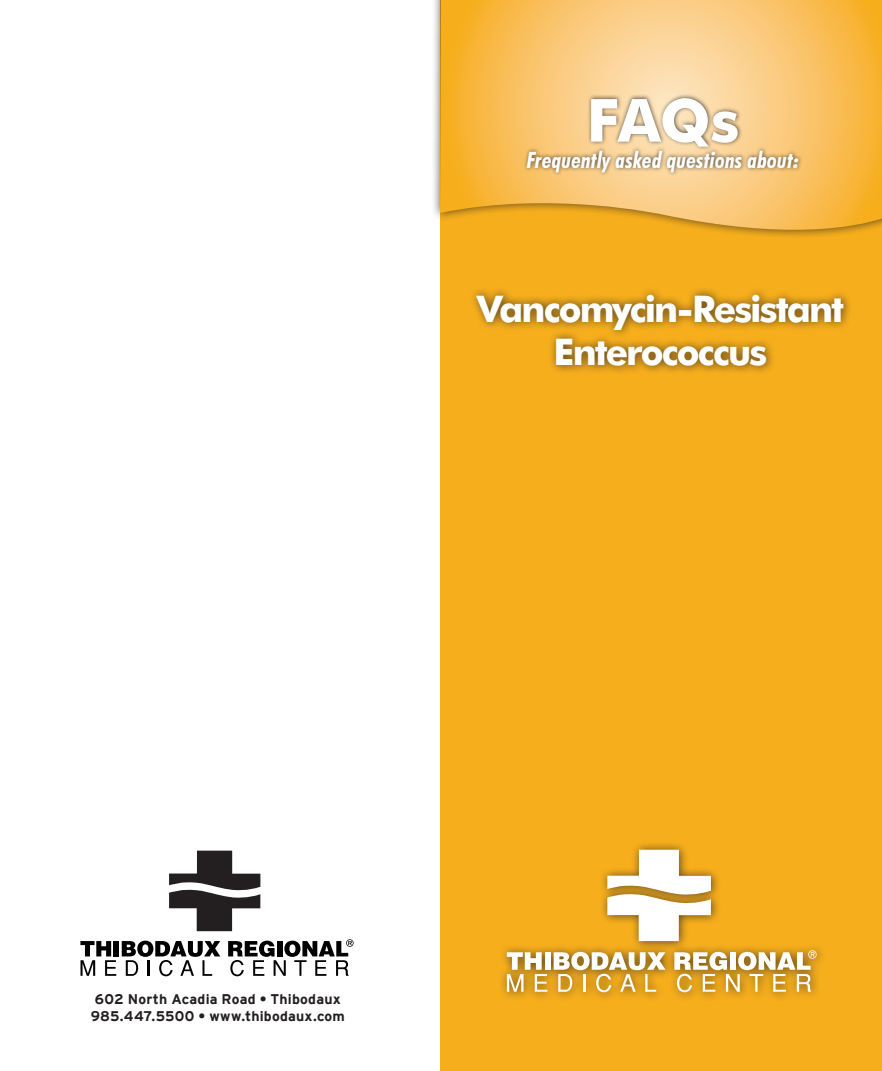
<style>
.page{position:relative;width:882px;height:1071px;background:#fff}
.page>*{position:absolute;margin:0;border:0;box-sizing:border-box;transform-origin:0 0}
.t1{font:700 59.5px "Futura BT";color:#fff}
.t2{font:700 36.75px "Futura BT";letter-spacing:-.05em;color:#fff}
.t3{font:italic 700 condensed 22.75px "Futura BT";color:#fff}
.t4{font:700 14px "Interstate";letter-spacing:.015em;color:#231f20}
</style>
<div class="page">
<svg style="left:169px;top:851px;width:91px;height:80px"></svg>
<div style="left:114px;top:941px;width:5px;height:15px;background:#000001"></div>
<svg style="left:80px;top:941px;width:36px;height:35px"></svg>
<svg style="left:122px;top:941px;width:98px;height:35px"></svg>
<svg style="left:228px;top:939px;width:126px;height:37px"></svg>
<div style="left:440px;top:0;width:442px;height:1071px;background:#f6ae1c"></div>
<div style="left:498px;top:841px;width:328px;height:161px;background:#231f20;opacity:.75"></div>
<svg style="left:607px;top:850px;width:104px;height:91px"></svg>
<div style="left:545px;top:952px;width:5px;height:18px;background:#fff"></div>
<svg style="left:507px;top:952px;width:40px;height:40px;background:#dbba79"></svg>
<svg style="left:554px;top:952px;width:111px;height:40px;background:#ddb970"></svg>
<svg style="left:674px;top:950px;width:143px;height:42px;background:#dcb76d"></svg>
<div style="left:430px;top:0;width:452px;height:239px;background:#231f20;opacity:.75"></div>
<svg style="left:440px;top:0;width:442px;height:239px"></svg>
<div style="left:522px;top:94px;width:280px;height:83px;background:#231f20;opacity:.75"></div>
<div style="left:468px;top:285px;width:384px;height:90px;background:#231f20;opacity:.75"></div>
<p class="t1" style="left:587px;top:84px;width:154px">FAQs</p>
<p class="t3" style="left:527px;top:146px;width:274px">Frequently asked questions about:</p>
<p class="t2" style="left:477px;top:286px;width:369px">Vancomycin-Resistant</p>
<p class="t2" style="left:554px;top:330px;width:215px">Enterococcus</p>
<p class="t4" style="left:95px;top:991px;width:247px">602 North Acadia Road • Thibodaux</p>
<p class="t4" style="left:91px;top:1008px;width:256px">985.447.5500 • www.thibodaux.com</p>
</div>
